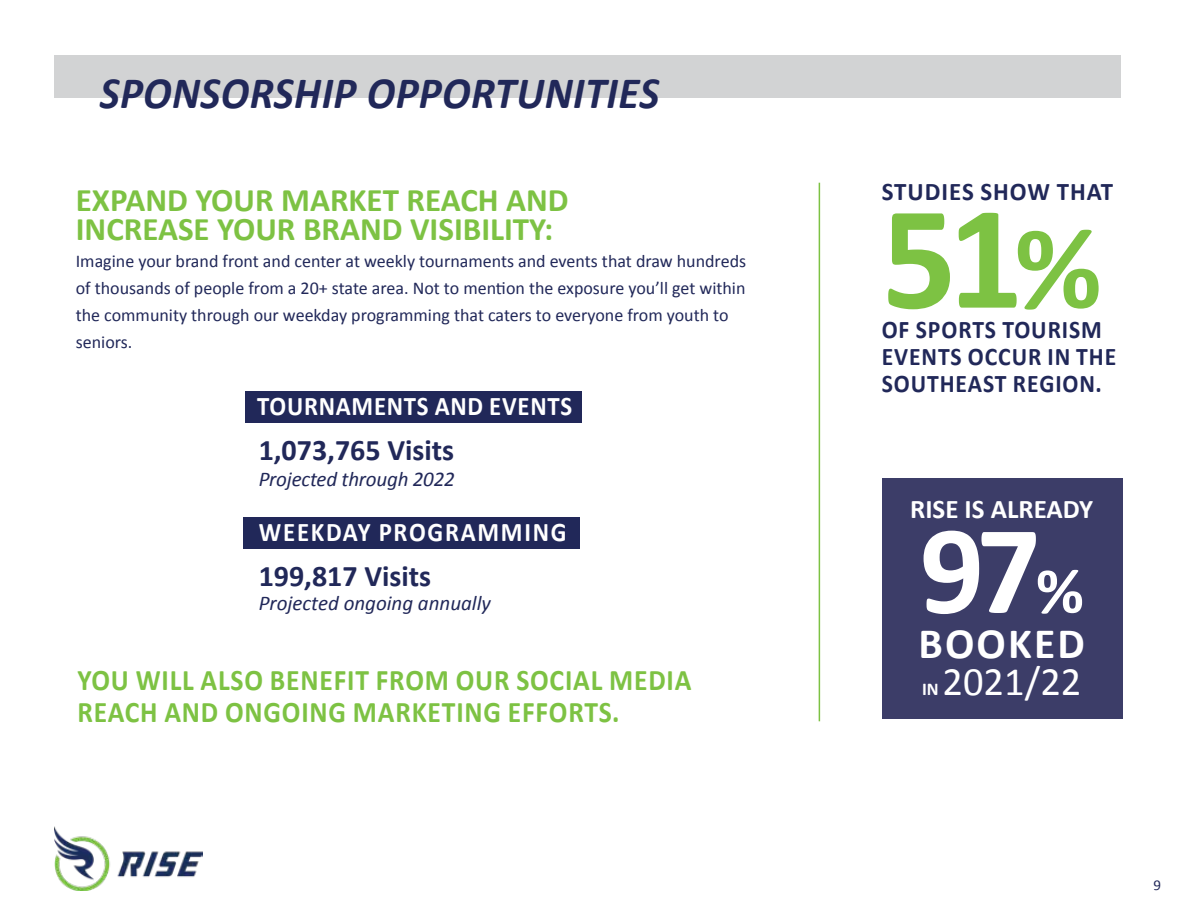
<style>
.page{position:relative;width:1188px;height:918px;background:#fff}
.page>*{position:absolute;margin:0;border:0;box-sizing:border-box;transform-origin:0 0}
.t1{font:700 149.1px "Calibri";color:#7dc243}
.t2{font:700 127.5px "Calibri";color:#fff}
.t3{font:700 120px "Calibri";color:#7dc243}
.t4{font:italic 700 45px "Calibri";letter-spacing:.01em;color:#212859;scale:.95 1}
.t5{font:700 43.5px "Calibri";letter-spacing:.05em;color:#fff}
.t6{font:40.5px "Calibri";color:#fff}
.t7{font:700 33px/28.5px "Calibri";color:#7dc243}
.t8{font:700 30px "Calibri";letter-spacing:.03em;color:#7dc243;scale:.92 1}
.t9{font:700 30px "Calibri";color:#212859}
.t10{font:700 27px "Calibri";letter-spacing:.03em;color:#fff;scale:.92 1}
.t11{font:700 27px "Calibri";letter-spacing:.07em;color:#fff;scale:.92 1}
.t12{font:700 27px "Calibri";color:#fff}
.t13{font:700 25.5px/27px "Calibri";letter-spacing:.04em;color:#212859;scale:.93 1}
.t14{font:700 25.5px "Calibri";letter-spacing:.04em;color:#212859}
.t15{font:italic 21px "Calibri";color:#212859}
.t16{font:18px/27px "Calibri";color:#212859}
.t17{font:700 18px "Calibri";color:#fff}
.t18{font:15px "Calibri";color:#212859}
.s1{font-size:65.85px}
</style>
<div class="page">
<img style="left:54px;top:826px;width:149px;height:65px">
<div style="left:245px;top:391px;width:337px;height:32px;background:#212859"></div>
<div style="left:244px;top:517px;width:336px;height:32px;background:#212859"></div>
<div style="left:882px;top:479px;width:240px;height:240px;background:#3c3d68"></div>
<div style="left:54px;top:55px;width:1067px;height:42px;background:#d2d3d4"></div>
<hr style="left:819px;top:183px;width:1px;height:538px;background:#7dc243">
<h3 class="t4" style="left:100px;top:66px;width:590px">SPONSORSHIP OPPORTUNITIES</h3>
<h3 class="t7" style="left:76px;top:185px;width:494px">EXPAND YOUR MARKET REACH AND<br>INCREASE YOUR BRAND VISIBILITY:</h3>
<p class="t16" style="left:76px;top:246px;width:672px">Imagine your brand front and center at weekly tournaments and events that draw hundreds of thousands of people from a 20+ state area. Not to mention the exposure you’ll get within the community through our weekday programming that caters to everyone from youth to seniors.</p>
<h3 class="t10" style="left:257px;top:389px;width:344px">TOURNAMENTS AND EVENTS</h3>
<h3 class="t9" style="left:259px;top:432px;width:197px">1,073,765 Visits</h3>
<p class="t15" style="left:259px;top:466px;width:198px">Projected through 2022</p>
<h3 class="t11" style="left:259px;top:515px;width:336px">WEEKDAY PROGRAMMING</h3>
<h3 class="t9" style="left:259px;top:558px;width:174px">199,817 Visits</h3>
<p class="t15" style="left:259px;top:590px;width:234px">Projected ongoing annually</p>
<h3 class="t8" style="left:77px;top:662px;width:669px">YOU WILL ALSO BENEFIT FROM OUR SOCIAL MEDIA</h3>
<h3 class="t8" style="left:77px;top:693px;width:591px">REACH AND ONGOING MARKETING EFFORTS.</h3>
<h3 class="t14" style="left:882px;top:175px;width:233px">STUDIES SHOW THAT</h3>
<h1 class="t1" style="left:881px;top:166px;width:144px">51</h1>
<h3 class="t13" style="left:882px;top:314px;width:238px">OF SPORTS TOURISM</h3>
<h3 class="t3" style="left:1014px;top:193px;width:89px">%</h3>
<h3 class="t13" style="left:882px;top:341px;width:254px">EVENTS OCCUR IN THE<br>SOUTHEAST REGION.</h3>
<h3 class="t12" style="left:910px;top:492px;width:185px">RISE IS ALREADY</h3>
<h2 class="t2" style="left:919px;top:491px;width:166px">97<span class="s1">%</span></h2>
<h3 class="t5" style="left:918px;top:616px;width:168px">BOOKED</h3>
<h3 class="t6" style="left:943px;top:657px;width:140px">2021/22</h3>
<p class="t17" style="left:922px;top:678px;width:18px">IN</p>
<p class="t18" style="left:1153px;top:876px;width:9px">9</p>
</div>
